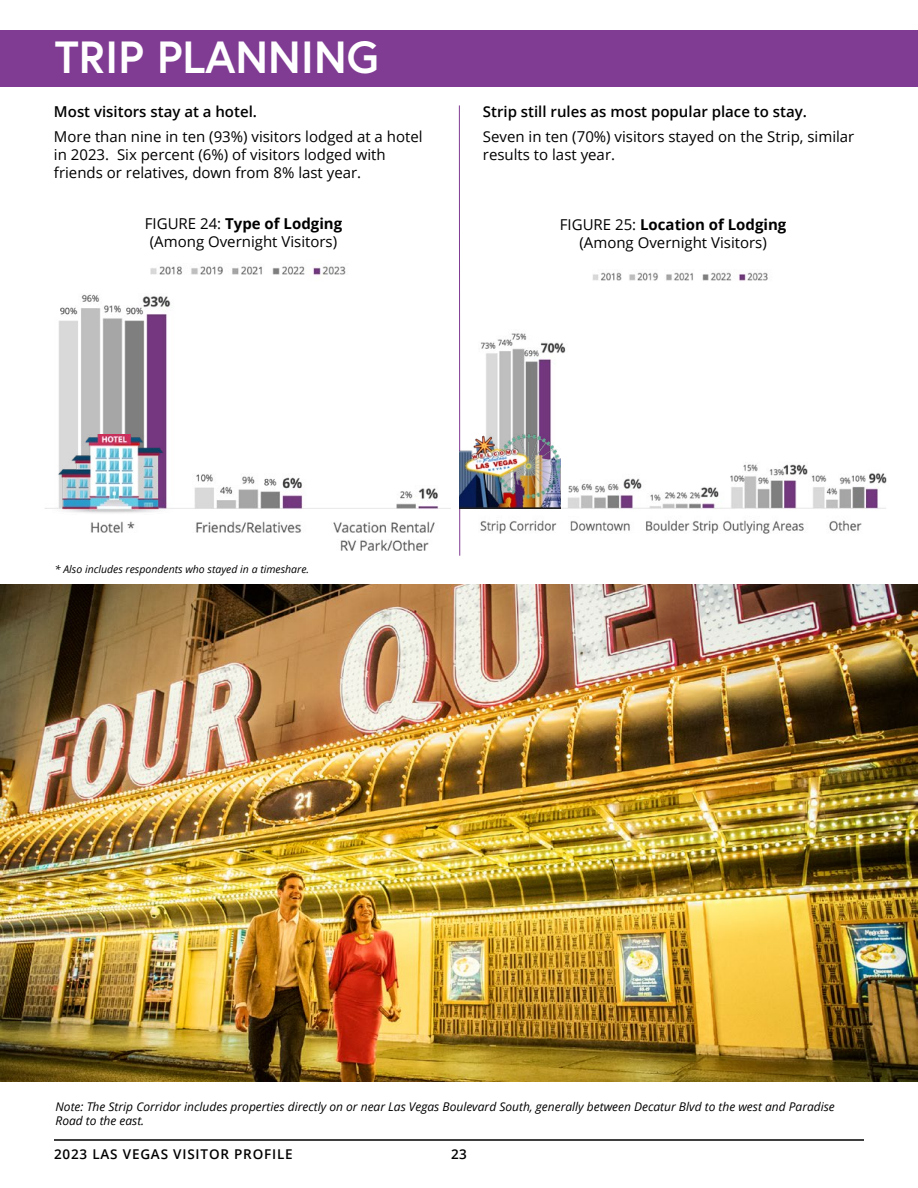
<style>
.page{position:relative;width:918px;height:1188px;background:#fff}
.page>*{position:absolute;margin:0;border:0;box-sizing:border-box;transform-origin:0 0}
.t1{font:700 45px "Europa";color:#fff}
.t2{font:15px/18px "Open Sans";color:#000;text-align:center}
.t3{font:600 15px "Open Sans";color:#000}
.t4{font:600 13.5px "Open Sans";letter-spacing:.06em;color:#000}
.t5{font:italic 12px/14.4px "Open Sans";color:#000}
.t6{font:italic 10.5px "Open Sans";color:#000}
.s1{font-weight:700}
</style>
<div class="page">
<hr style="left:54px;top:1139px;width:810px;height:2px;background:#000">
<div style="left:0;top:30px;width:918px;height:56px;background:#803b93"></div>
<img style="left:45px;top:265px;width:405px;height:286px">
<img style="left:474px;top:271px;width:413px;height:263px">
<hr style="left:459px;top:105px;width:1px;height:451px;background:#803b93">
<img style="left:0;top:585px;width:918px;height:496px">
<img style="left:52px;top:435px;width:122px;height:79px">
<img style="left:460px;top:434px;width:101px;height:74px">
<h1 class="t1" style="left:55px;top:27px;width:326px">TRIP PLANNING</h1>
<p class="t3" style="left:54px;top:101px;width:205px">Most visitors stay at a hotel.</p>
<p class="t2" style="left:54px;top:127px;width:370px;text-align:left">More than nine in ten (93%) visitors lodged at a hotel in 2023. Six percent (6%) of visitors lodged with friends or relatives, down from 8% last year.</p>
<p class="t3" style="left:483px;top:101px;width:326px">Strip still rules as most popular place to stay.</p>
<p class="t2" style="left:483px;top:127px;width:373px;text-align:left">Seven in ten (70%) visitors stayed on the Strip, similar results to last year.</p>
<p class="t2" style="left:145px;top:214px;width:199px">FIGURE 24: <span class="s1">Type of Lodging </span>(Among Overnight Visitors)</p>
<p class="t2" style="left:560px;top:215px;width:228px">FIGURE 25: <span class="s1">Location of Lodging </span>(Among Overnight Visitors)</p>
<p class="t6" style="left:55px;top:562px;width:256px">* Also includes respondents who stayed in a timeshare.</p>
<p class="t5" style="left:56px;top:1099px;width:781px">Note: The Strip Corridor includes properties directly on or near Las Vegas Boulevard South, generally between Decatur Blvd to the west and Paradise<br>Road to the east.</p>
<p class="t4" style="left:54px;top:1145px;width:240px">2023 LAS VEGAS VISITOR PROFILE</p>
<p class="t4" style="left:451px;top:1145px;width:17px">23</p>
</div>
